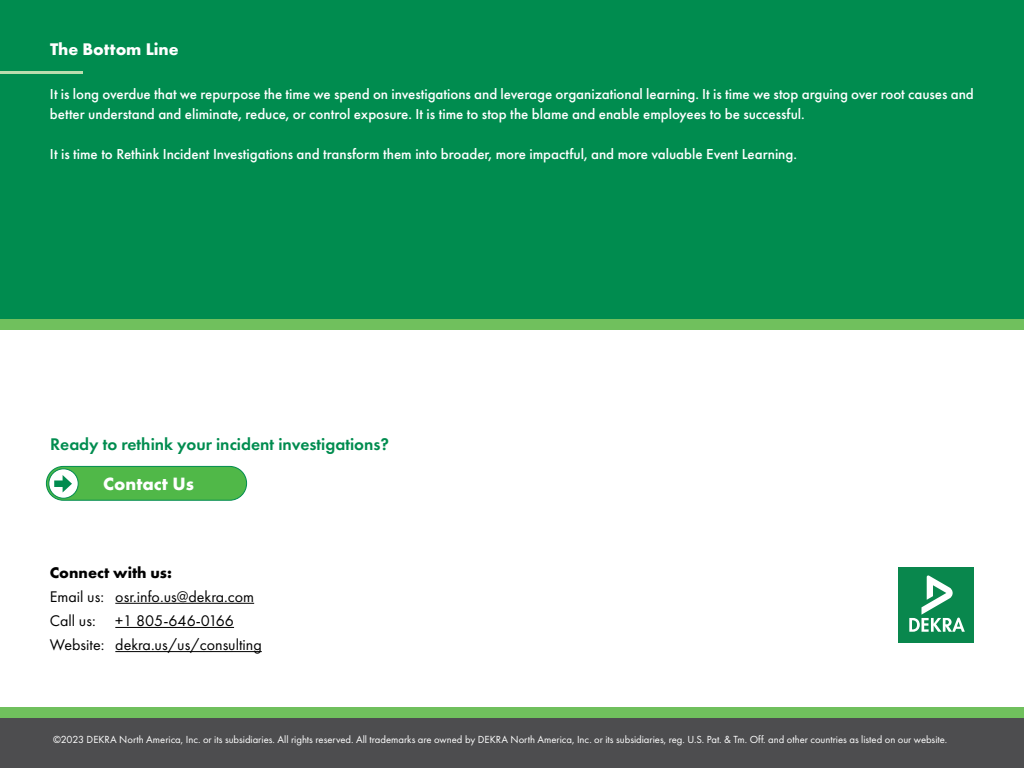
<style>
.page{position:relative;width:1024px;height:768px;background:#fff}
.page>*{position:absolute;margin:0;border:0;box-sizing:border-box;transform-origin:0 0}
.t1{font:700 18.5px "Futura PT";color:#fff}
.t2{font:600 17.5px "Futura PT";color:#008c4f}
.t3{font:700 17.5px "Futura PT";color:#fff}
.t4{font:700 16.1px "Futura PT";color:#000}
.t5{font:16px/24.1px "Futura PT";color:#000}
.t6{font:500 15px/20px "Futura PT";letter-spacing:-.005em;color:#fff}
.t7{font:10.65px "Futura PT";letter-spacing:-.005em;color:#fff}
</style>
<div class="page">
<div style="left:0;top:718px;width:1024px;height:50px;background:#4d4d4f"></div>
<div style="left:0;top:0;width:1024px;height:320px;background:#008c4f"></div>
<div style="left:899px;top:567px;width:75px;height:75px;background:#09874d"></div>
<svg style="left:909px;top:575px;width:56px;height:57px"></svg>
<div style="left:0;top:320px;width:1024px;height:10px;background:#70c05d"></div>
<div style="left:0;top:707px;width:1024px;height:11px;background:#70c05d"></div>
<div style="left:46px;top:466px;width:201px;height:34px;background:#50b848;border-radius:17px"></div>
<div style="left:46px;top:466px;width:201px;height:35px;border:1px solid #008c4f;border-radius:17px"></div>
<div style="left:49px;top:469px;width:29px;height:29px;background:#fff;border-radius:50%"></div>
<div style="left:48px;top:468px;width:31px;height:31px;border:1px solid #008c4f;border-radius:50%"></div>
<div style="left:54px;top:480px;width:12px;height:7px;background:#008c4f"></div>
<svg style="left:63px;top:475px;width:9px;height:17px"></svg>
<hr style="left:115px;top:603px;width:139px;height:1px;background:#000">
<hr style="left:115px;top:627px;width:119px;height:1px;background:#000">
<hr style="left:115px;top:651px;width:147px;height:1px;background:#000">
<hr style="left:0;top:71px;width:83px;height:3px;background:#bbddae">
<p class="t3" style="left:50px;top:38px;width:130px">The Bottom Line</p>
<p class="t6" style="left:50px;top:84px;width:925px">It is long overdue that we repurpose the time we spend on investigations and leverage organizational learning. It is time we stop arguing over root causes and better understand and eliminate, reduce, or control exposure. It is time to stop the blame and enable employees to be successful.</p>
<p class="t6" style="left:50px;top:144px;width:749px">It is time to Rethink Incident Investigations and transform them into broader, more impactful, and more valuable Event Learning.</p>
<p class="t2" style="left:50px;top:433px;width:341px">Ready to rethink your incident investigations?</p>
<p class="t1" style="left:103px;top:472px;width:92px">Contact Us</p>
<p class="t4" style="left:50px;top:562px;width:124px">Connect with us:</p>
<p class="t5" style="left:50px;top:584px;width:213px">Email us: osr.info.us@dekra.com<br>Call us: +1 805-646-0166<br>Website: dekra.us/us/consulting</p>
<p class="t7" style="left:53px;top:734px;width:896px">©2023 DEKRA North America, Inc. or its subsidiaries. All rights reserved. All trademarks are owned by DEKRA North America, Inc. or its subsidiaries, reg. U.S. Pat. &amp; Tm. Off. and other countries as listed on our website.</p>
</div>
